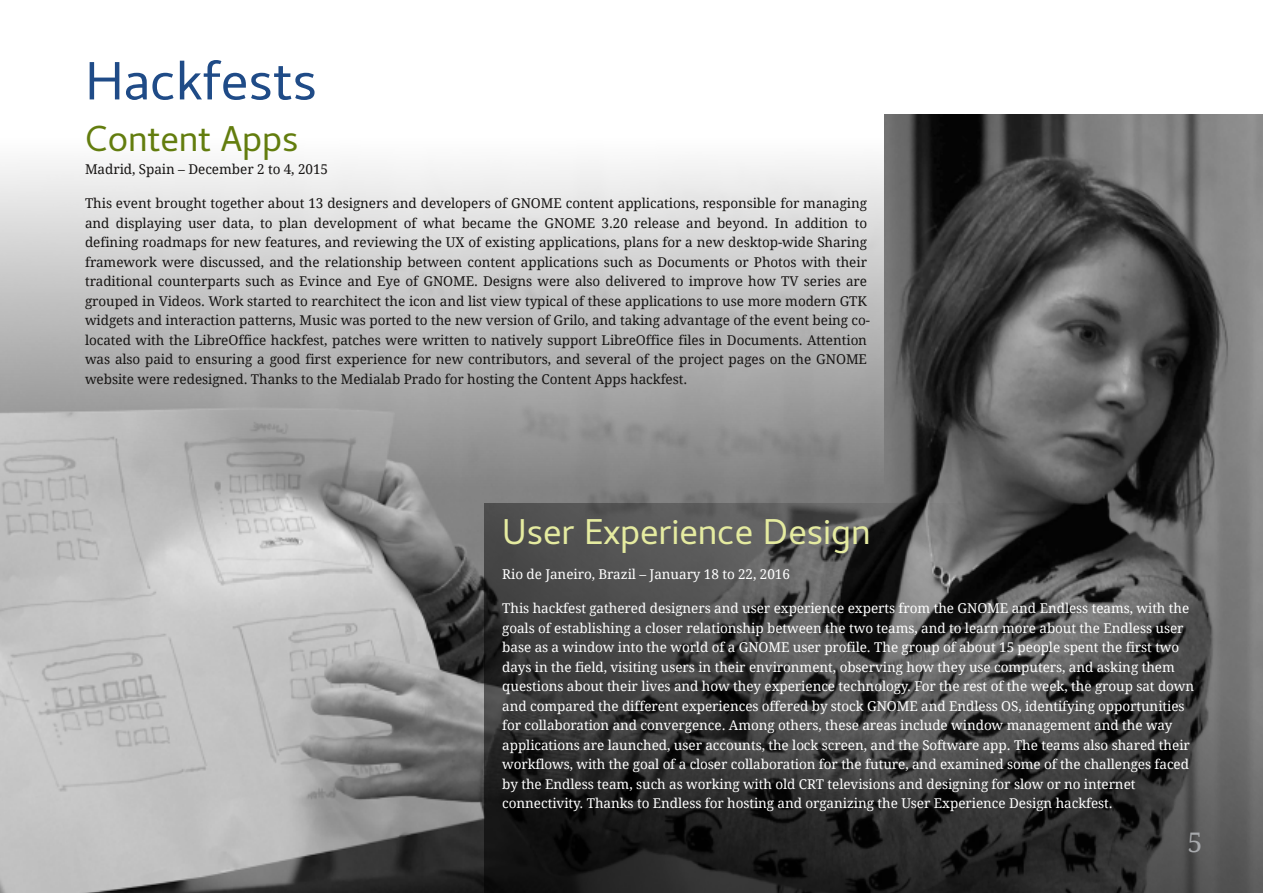
<style>
.page{position:relative;width:1263px;height:893px;background:#fff}
.page>*{position:absolute;margin:0;border:0;box-sizing:border-box;transform-origin:0 0}
.t1{font:54px "Cantarell";color:#1f4b87}
.t2{font:36px "Cantarell";color:#e5eba0}
.t3{font:36px "Cantarell";color:#637d0e}
.t4{font:27px "Droid Serif";color:#a7a9ac}
.t5{font:13.5px/19.5px "Droid Serif";letter-spacing:-.005em;color:#161413}
.t6{font:13.5px/19.5px "Droid Serif";letter-spacing:-.005em;color:#fff}
</style>
<div class="page">
<img style="left:0;top:115px;width:1263px;height:778px">
<div style="left:484px;top:504px;width:779px;height:389px;background:#fff;opacity:.75"></div>
<svg style="left:0;top:115px;width:884px;height:389px"></svg>
<h1 class="t1" style="left:85px;top:47px;width:234px">Hackfests</h1>
<h2 class="t3" style="left:85px;top:116px;width:215px">Content Apps</h2>
<p class="t5" style="left:85px;top:159px;width:245px">Madrid, Spain – December 2 to 4, 2015</p>
<p class="t5" style="left:85px;top:194px;width:786px">This event brought together about 13 designers and developers of GNOME content applications, responsible for managing and displaying user data, to plan development of what became the GNOME 3.20 release and beyond. In addition to defining roadmaps for new features, and reviewing the UX of existing applications, plans for a new desktop-wide Sharing framework were discussed, and the relationship between content applications such as Documents or Photos with their traditional counterparts such as Evince and Eye of GNOME. Designs were also delivered to improve how TV series are grouped in Videos. Work started to rearchitect the icon and list view typical of these applications to use more modern GTK widgets and interaction patterns, Music was ported to the new version of Grilo, and taking advantage of the event being co&shy;located with the LibreOffice hackfest, patches were written to natively support LibreOffice files in Documents. Attention was also paid to ensuring a good first experience for new contributors, and several of the project pages on the GNOME website were redesigned. Thanks to the Medialab Prado for hosting the Content Apps hackfest.</p>
<h2 class="t2" style="left:502px;top:509px;width:370px">User Experience Design</h2>
<p class="t6" style="left:502px;top:564px;width:289px">Rio de Janeiro, Brazil – January 18 to 22, 2016</p>
<p class="t6" style="left:502px;top:599px;width:693px">This hackfest gathered designers and user experience experts from the GNOME and Endless teams, with the goals of establishing a closer relationship between the two teams, and to learn more about the Endless user base as a window into the world of a GNOME user profile. The group of about 15 people spent the first two days in the field, visiting users in their environment, observing how they use computers, and asking them questions about their lives and how they experience technology. For the rest of the week, the group sat down and compared the different experiences offered by stock GNOME and Endless OS, identifying opportunities for collaboration and convergence. Among others, these areas include window management and the way applications are launched, user accounts, the lock screen, and the Software app. The teams also shared their workflows, with the goal of a closer collaboration for the future, and examined some of the challenges faced by the Endless team, such as working with old CRT televisions and designing for slow or no internet connectivity. Thanks to Endless for hosting and organizing the User Experience Design hackfest.</p>
<h3 class="t4" style="left:1187px;top:827px;width:17px">5</h3>
</div>
